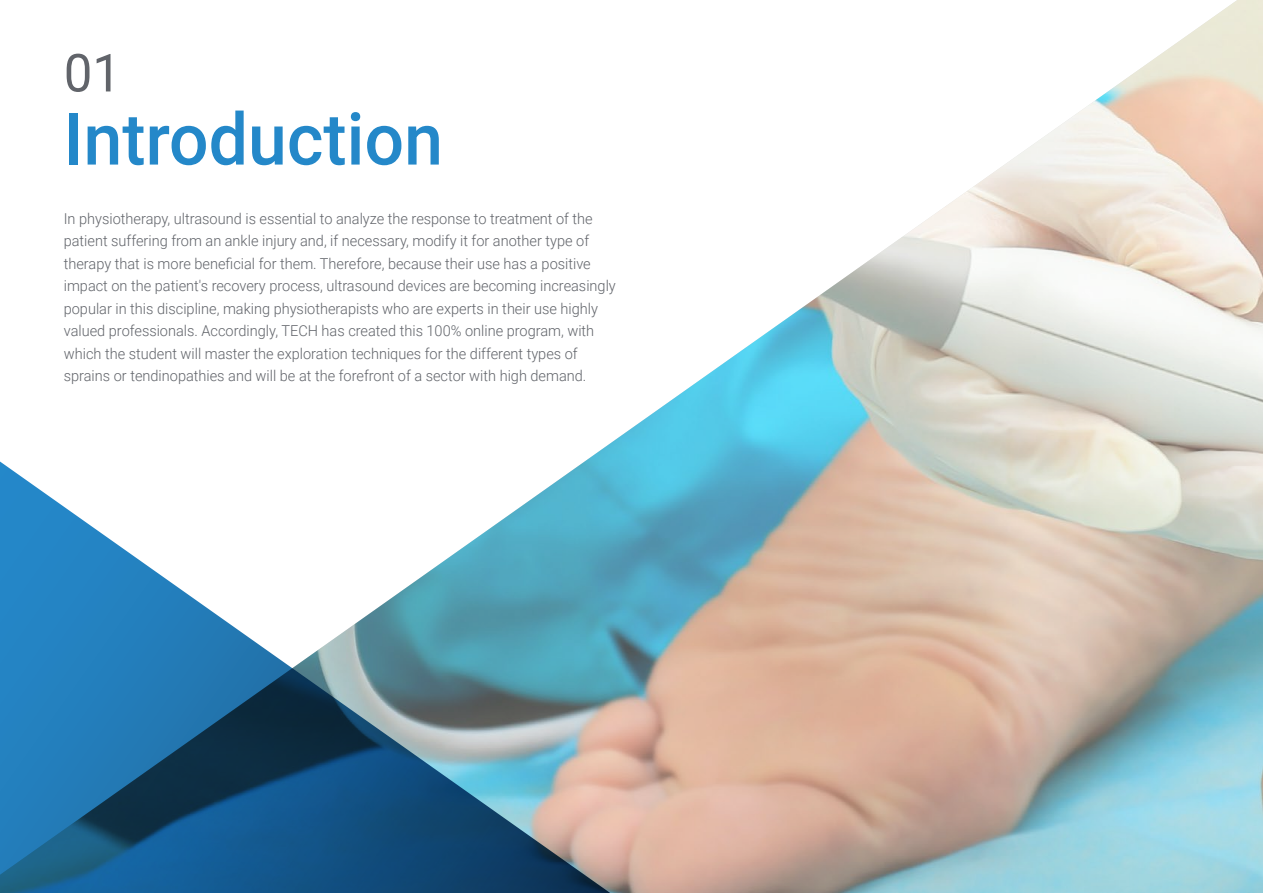
<style>
.page{position:relative;width:1263px;height:893px;background:#fff}
.page>*{position:absolute;margin:0;border:0;box-sizing:border-box;transform-origin:0 0}
.t1{font:500 72px "Roboto";color:#2488c9}
.t2{font:52.5px "Roboto";color:#61646a}
.t3{font:300 15px/22.5px "Roboto";color:#61646a}
</style>
<div class="page">
<img style="left:606px;top:0;width:657px;height:893px">
<svg style="left:0;top:446px;width:640px;height:447px"></svg>
<h2 class="t2" style="left:64px;top:36px;width:59px">01</h2>
<h1 class="t1" style="left:64px;top:89px;width:381px">Introduction</h1>
<p class="t3" style="left:64px;top:207px;width:553px">In physiotherapy, ultrasound is essential to analyze the response to treatment of the patient suffering from an ankle injury and, if necessary, modify it for another type of therapy that is more beneficial for them. Therefore, because their use has a positive impact on the patient's recovery process, ultrasound devices are becoming increasingly popular in this discipline, making physiotherapists who are experts in their use highly valued professionals. Accordingly, TECH has created this 100% online program, with which the student will master the exploration techniques for the different types of sprains or tendinopathies and will be at the forefront of a sector with high demand.</p>
</div>
